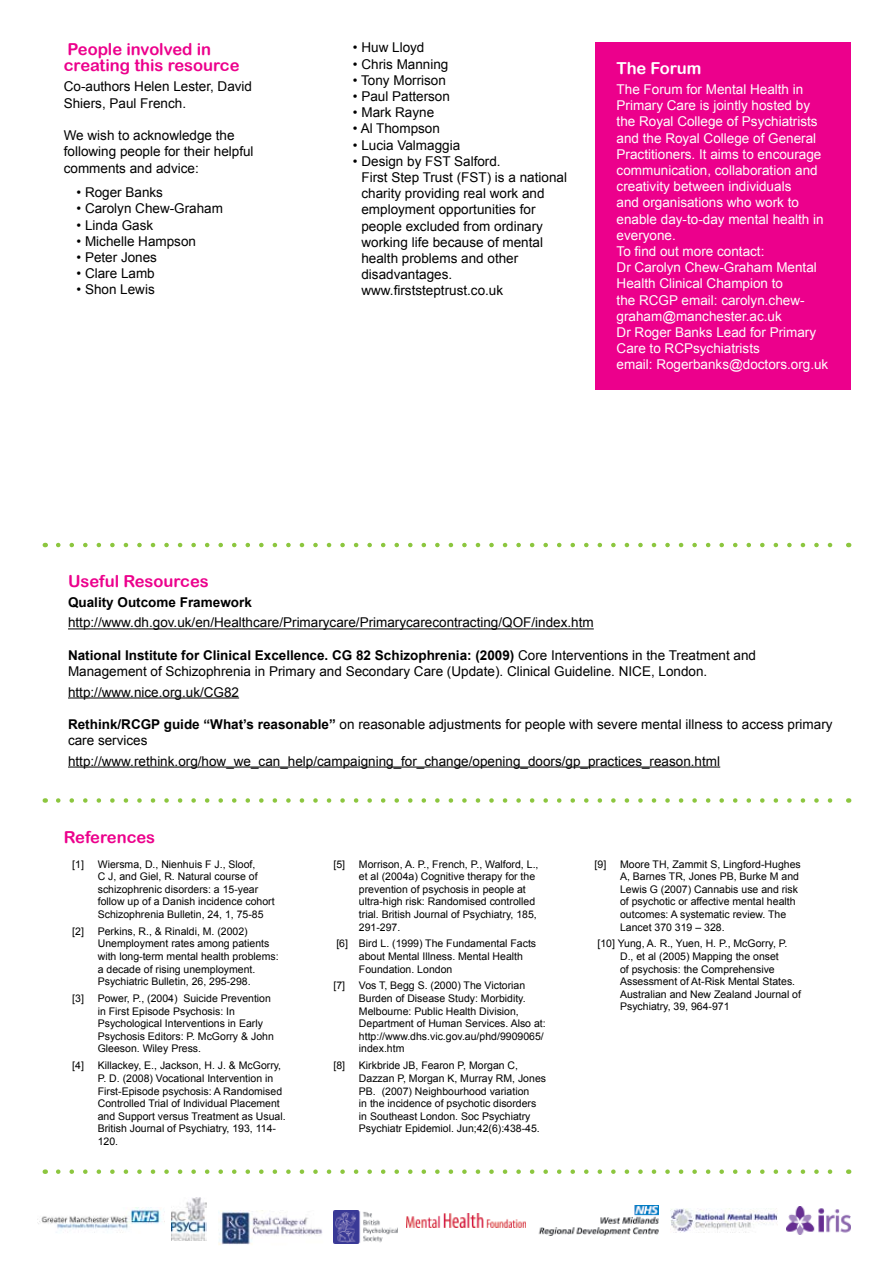
<style>
.page{position:relative;width:893px;height:1263px;background:#fff}
.page>*{position:absolute;margin:0;border:0;box-sizing:border-box;transform-origin:0 0}
.t1{font:16.5px/16.5px "Arial Rounded MT Bold";color:#ec008c}
.t2{font:16.5px "Arial Rounded MT Bold";letter-spacing:-.005em;color:#fff}
.t3{font:13.5px/16.2px "Arial";color:#000}
.t4{font:13.5px/16.2px "Arial";color:#fff}
.t5{font:700 13.5px "Arial";color:#000}
.t6{font:10.5px/12.6px "Arial";color:#000}
.s1{font-weight:700}
</style>
<div class="page">
<div style="left:595px;top:43px;width:255px;height:347px;background:#ec008c"></div>
<hr style="left:68px;top:628px;width:526px;height:1px;background:#000">
<hr style="left:68px;top:697px;width:171px;height:1px;background:#000">
<hr style="left:68px;top:766px;width:652px;height:1px;background:#000">
<svg style="left:58px;top:1169px;width:775px;height:5px"></svg>
<svg style="left:58px;top:798px;width:775px;height:5px"></svg>
<svg style="left:58px;top:543px;width:775px;height:4px"></svg>
<img style="left:538px;top:1205px;width:120px;height:31px">
<img style="left:334px;top:1210px;width:63px;height:33px">
<img style="left:219px;top:1210px;width:104px;height:35px">
<img style="left:171px;top:1198px;width:36px;height:42px">
<img style="left:37px;top:1207px;width:128px;height:26px">
<img style="left:671px;top:1208px;width:106px;height:24px">
<img style="left:787px;top:1207px;width:63px;height:27px">
<img style="left:407px;top:1213px;width:119px;height:15px">
<h1 class="t1" style="left:64px;top:40px;width:177px">People involved in creating this resource</h1>
<p class="t3" style="left:64px;top:79px;width:190px">Co-authors Helen Lester, David<br>Shiers, Paul French.</p>
<p class="t3" style="left:64px;top:127px;width:191px">We wish to acknowledge the following people for their helpful comments and advice:</p>
<p class="t3" style="left:77px;top:184px;width:88px">• Roger Banks</p>
<p class="t3" style="left:77px;top:201px;width:148px">• Carolyn Chew-Graham</p>
<p class="t3" style="left:77px;top:217px;width:78px">• Linda Gask</p>
<p class="t3" style="left:77px;top:233px;width:121px">• Michelle Hampson</p>
<p class="t3" style="left:77px;top:249px;width:82px">• Peter Jones</p>
<p class="t3" style="left:77px;top:265px;width:80px">• Clare Lamb</p>
<p class="t3" style="left:77px;top:282px;width:80px">• Shon Lewis</p>
<p class="t3" style="left:353px;top:40px;width:73px">• Huw Lloyd</p>
<p class="t3" style="left:353px;top:56px;width:97px">• Chris Manning</p>
<p class="t3" style="left:353px;top:72px;width:95px">• Tony Morrison</p>
<p class="t3" style="left:353px;top:88px;width:99px">• Paul Patterson</p>
<p class="t3" style="left:353px;top:104px;width:83px">• Mark Rayne</p>
<p class="t3" style="left:353px;top:121px;width:89px">• Al Thompson</p>
<p class="t3" style="left:353px;top:137px;width:109px">• Lucia Valmaggia</p>
<p class="t3" style="left:361px;top:153px;width:207px;text-indent:-9px">• Design by FST Salford.<br>First Step Trust (FST) is a national charity providing real work and employment opportunities for people excluded from ordinary working life because of mental health problems and other disadvantages. www.firststeptrust.co.uk</p>
<h1 class="t2" style="left:617px;top:58px;width:86px">The Forum</h1>
<p class="t4" style="left:617px;top:81px;width:213px">The Forum for Mental Health in<br>Primary Care is jointly hosted by the Royal College of Psychiatrists and the Royal College of General<br>Practitioners. It aims to encourage communication, collaboration and creativity between individuals<br>and organisations who work to enable day-to-day mental health in everyone.<br>To find out more contact:<br>Dr Carolyn Chew-Graham Mental<br>Health Clinical Champion to<br>the RCGP email: carolyn.chew&shy;graham@manchester.ac.uk<br>Dr Roger Banks Lead for Primary<br>Care to RCPsychiatrists<br>email: Rogerbanks@doctors.org.uk</p>
<h1 class="t1" style="left:68px;top:572px;width:142px">Useful Resources</h1>
<p class="t5" style="left:68px;top:593px;width:185px">Quality Outcome Framework</p>
<p class="t3" style="left:68px;top:615px;width:527px">http://www.dh.gov.uk/en/Healthcare/Primarycare/Primarycarecontracting/QOF/index.htm</p>
<p class="t3" style="left:68px;top:647px;width:690px"><span class="s1">National Institute for Clinical Excellence. CG 82 Schizophrenia: (2009)</span> Core Interventions in the Treatment and<br>Management of Schizophrenia in Primary and Secondary Care (Update). Clinical Guideline. NICE, London.</p>
<p class="t3" style="left:68px;top:684px;width:173px">http://www.nice.org.uk/CG82</p>
<p class="t3" style="left:68px;top:716px;width:766px"><span class="s1">Rethink/RCGP guide “What’s reasonable”</span> on reasonable adjustments for people with severe mental illness to access primary care services</p>
<p class="t3" style="left:68px;top:753px;width:654px">http://www.rethink.org/how_we_can_help/campaigning_for_change/opening_doors/gp_practices_reason.html</p>
<h1 class="t1" style="left:64px;top:829px;width:93px">References</h1>
<p class="t6" style="left:72px;top:858px;width:13px">[1]</p>
<p class="t6" style="left:98px;top:858px;width:178px">Wiersma, D., Nienhuis F J., Sloof,<br>C J, and Giel, R. Natural course of schizophrenic disorders: a 15-year follow up of a Danish incidence cohort Schizophrenia Bulletin, 24, 1, 75-85</p>
<p class="t6" style="left:72px;top:925px;width:13px">[2]</p>
<p class="t6" style="left:98px;top:925px;width:182px">Perkins, R., &amp; Rinaldi, M. (2002)<br>Unemployment rates among patients with long-term mental health problems: a decade of rising unemployment.<br>Psychiatric Bulletin, 26, 295-298.</p>
<p class="t6" style="left:72px;top:992px;width:13px">[3]</p>
<p class="t6" style="left:98px;top:992px;width:178px">Power, P., (2004) Suicide Prevention in First Episode Psychosis: In Psychological Interventions in Early Psychosis Editors: P. McGorry &amp; John Gleeson. Wiley Press.</p>
<p class="t6" style="left:72px;top:1059px;width:13px">[4]</p>
<p class="t6" style="left:98px;top:1059px;width:189px">Killackey, E., Jackson, H. J. &amp; McGorry, P. D. (2008) Vocational Intervention in First-Episode psychosis: A Randomised Controlled Trial of Individual Placement and Support versus Treatment as Usual.<br>British Journal of Psychiatry, 193, 114- 120.</p>
<p class="t6" style="left:333px;top:858px;width:13px">[5]</p>
<p class="t6" style="left:359px;top:858px;width:181px">Morrison, A. P., French, P., Walford, L., et al (2004a) Cognitive therapy for the prevention of psychosis in people at ultra-high risk: Randomised controlled trial. British Journal of Psychiatry, 185, 291-297.</p>
<p class="t6" style="left:359px;top:937px;width:179px;text-indent:-23px">[6] Bird L. (1999) The Fundamental Facts about Mental Illness. Mental Health<br>Foundation. London</p>
<p class="t6" style="left:333px;top:979px;width:13px">[7]</p>
<p class="t6" style="left:359px;top:979px;width:188px">Vos T, Begg S. (2000) The Victorian Burden of Disease Study: Morbidity.<br>Melbourne: Public Health Division, Department of Human Services. Also at: http://www.dhs.vic.gov.au/phd/9909065/ index.htm</p>
<p class="t6" style="left:333px;top:1059px;width:13px">[8]</p>
<p class="t6" style="left:359px;top:1059px;width:189px">Kirkbride JB, Fearon P, Morgan C, Dazzan P, Morgan K, Murray RM, Jones PB. (2007) Neighbourhood variation<br>in the incidence of psychotic disorders in Southeast London. Soc Psychiatry Psychiatr Epidemiol. Jun;42(6):438-45.</p>
<p class="t6" style="left:595px;top:858px;width:13px">[9]</p>
<p class="t6" style="left:620px;top:858px;width:182px">Moore TH, Zammit S, Lingford-Hughes A, Barnes TR, Jones PB, Burke M and Lewis G (2007) Cannabis use and risk of psychotic or affective mental health outcomes: A systematic review. The Lancet 370 319 – 328.</p>
<p class="t6" style="left:620px;top:937px;width:182px;text-indent:-23px">[10] Yung, A. R., Yuen, H. P., McGorry, P.<br>D., et al (2005) Mapping the onset<br>of psychosis: the Comprehensive Assessment of At-Risk Mental States.<br>Australian and New Zealand Journal of Psychiatry, 39, 964-971</p>
</div>
